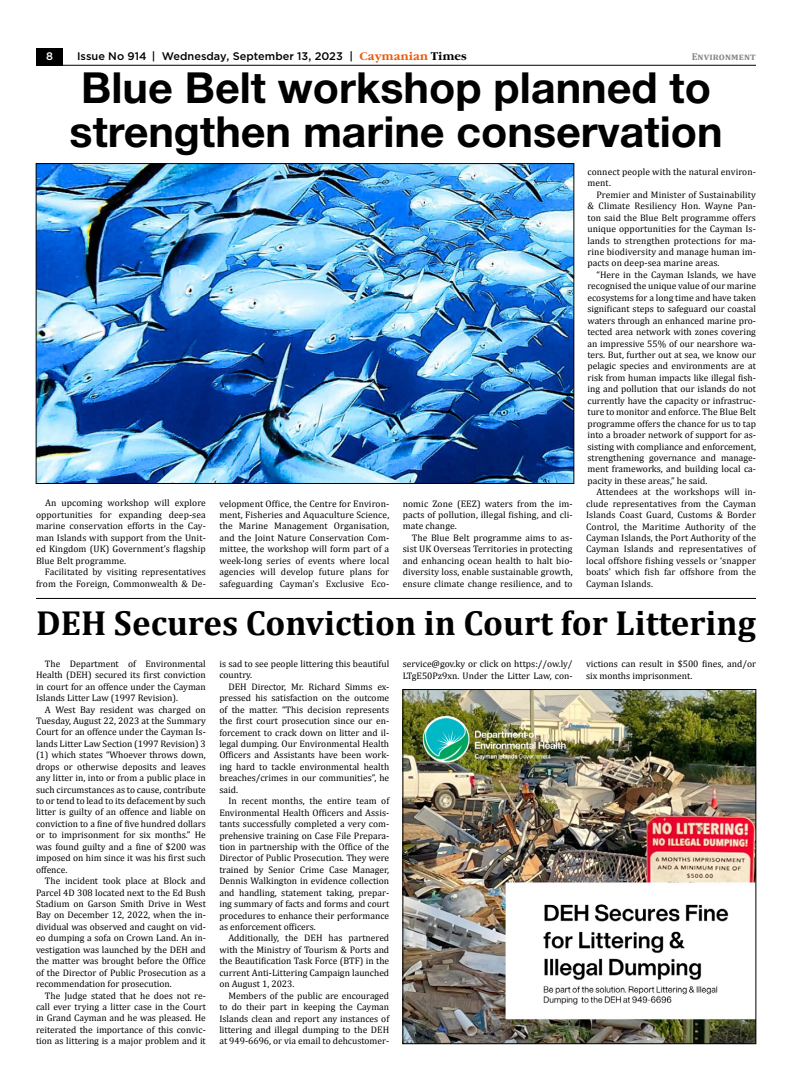
<style>
.page{position:relative;width:792px;height:1080px;background:#fff}
.page>*{position:absolute;margin:0;border:0;box-sizing:border-box;transform-origin:0 0}
.t1{font:700 43px/44px "Helvetica Neue Cyr";color:#000}
.t2{font:700 35px "Cambria";color:#000}
.t3{font:500 11px "Gotham";color:#000}
.t4{font:500 11px "Gotham";color:#fff}
.t5{font:700 10px "Cambria";letter-spacing:.01em;color:#878787}
.t6{font:9.5px/11.4px "Cambria";color:#000;text-align:justify}
.s1{font-family:"Garamond C";font-weight:700;color:#ea5b0b}
.s2{font-family:"Garamond C";font-weight:700}
</style>
<div class="page">
<hr style="left:36px;top:598px;width:720px;height:1px;background:#000">
<img style="left:38px;top:165px;width:534px;height:317px">
<img style="left:405px;top:691px;width:349px;height:351px">
<div style="left:403px;top:689px;width:353px;height:355px;border:1px solid #000"></div>
<div style="left:36px;top:48px;width:27px;height:18px;background:#000"></div>
<hr style="left:36px;top:65px;width:720px;height:1px;background:#000">
<p class="t4" style="left:46px;top:49px;width:8px">8</p>
<p class="t3" style="left:77px;top:49px;width:391px">Issue No 914 | Wednesday, September 13, 2023 | <span class="s1">Caymanian</span> <span class="s2">Times</span></p>
<p class="t5" style="left:692px;top:50px;width:66px">Environment</p>
<h1 class="t1" style="left:70px;top:66px;width:654px">Blue Belt workshop planned to strengthen marine conservation</h1>
<p class="t6" style="left:36px;top:497px;width:171px;text-indent:9px">An upcoming workshop will explore opportunities for expanding deep-sea marine conservation efforts in the Cay&shy;man Islands with support from the Unit&shy;ed Kingdom (UK) Government’s flagship Blue Belt programme.</p>
<p class="t6" style="left:36px;top:566px;width:171px;text-align:right">Facilitated by visiting representatives from the Foreign, Commonwealth &amp; De-</p>
<p class="t6" style="left:219px;top:498px;width:171px">velopment Office, the Centre for Environ&shy;ment, Fisheries and Aquaculture Science, the Marine Management Organisation, and the Joint Nature Conservation Com&shy;mittee, the workshop will form part of a week-long series of events where local agencies will develop future plans for safeguarding Cayman’s Exclusive Eco-</p>
<p class="t6" style="left:403px;top:498px;width:171px">nomic Zone (EEZ) waters from the im&shy;pacts of pollution, illegal fishing, and cli&shy;mate change.</p>
<p class="t6" style="left:403px;top:532px;width:171px;text-indent:9px">The Blue Belt programme aims to as&shy;sist UK Overseas Territories in protecting and enhancing ocean health to halt bio&shy;diversity loss, enable sustainable growth, ensure climate change resilience, and to</p>
<p class="t6" style="left:588px;top:166px;width:170px">connect people with the natural environ&shy;ment.</p>
<p class="t6" style="left:588px;top:189px;width:170px;text-indent:9px">Premier and Minister of Sustainability &amp; Climate Resiliency Hon. Wayne Pan&shy;ton said the Blue Belt programme offers unique opportunities for the Cayman Is&shy;lands to strengthen protections for ma&shy;rine biodiversity and manage human im&shy;pacts on deep-sea marine areas.</p>
<p class="t6" style="left:588px;top:269px;width:170px;text-indent:9px">“Here in the Cayman Islands, we have recognised the unique value of our marine ecosystems for a long time and have taken significant steps to safeguard our coastal waters through an enhanced marine pro&shy;tected area network with zones covering an impressive 55% of our nearshore wa&shy;ters. But, further out at sea, we know our pelagic species and environments are at risk from human impacts like illegal fish&shy;ing and pollution that our islands do not currently have the capacity or infrastruc&shy;ture to monitor and enforce. The Blue Belt programme offers the chance for us to tap into a broader network of support for as&shy;sisting with compliance and enforcement, strengthening governance and manage&shy;ment frameworks, and building local ca&shy;pacity in these areas,” he said.</p>
<p class="t6" style="left:586px;top:486px;width:171px;text-indent:10px">Attendees at the workshops will in&shy;clude representatives from the Cayman Islands Coast Guard, Customs &amp; Border Control, the Maritime Authority of the Cayman Islands, the Port Authority of the Cayman Islands and representatives of local offshore fishing vessels or ‘snapper boats’ which fish far offshore from the Cayman Islands.</p>
<h2 class="t2" style="left:36px;top:598px;width:721px">DEH Secures Conviction in Court for Littering</h2>
<p class="t6" style="left:36px;top:658px;width:171px;text-indent:9px">The Department of Environmental Health (DEH) secured its first conviction in court for an offence under the Cayman Islands Litter Law (1997 Revision).</p>
<p class="t6" style="left:36px;top:704px;width:171px;text-indent:9px">A West Bay resident was charged on Tuesday, August 22, 2023 at the Summary Court for an offence under the Cayman Is&shy;lands Litter Law Section (1997 Revision) 3 (1) which states “Whoever throws down, drops or otherwise deposits and leaves any litter in, into or from a public place in such circumstances as to cause, contribute to or tend to lead to its defacement by such litter is guilty of an offence and liable on conviction to a fine of five hundred dollars or to imprisonment for six months.” He was found guilty and a fine of $200 was imposed on him since it was his first such offence.</p>
<p class="t6" style="left:36px;top:875px;width:171px;text-indent:9px">The incident took place at Block and Parcel 4D 308 located next to the Ed Bush Stadium on Garson Smith Drive in West Bay on December 12, 2022, when the in&shy;dividual was observed and caught on vid&shy;eo dumping a sofa on Crown Land. An in&shy;vestigation was launched by the DEH and the matter was brought before the Office of the Director of Public Prosecution as a recommendation for prosecution.</p>
<p class="t6" style="left:36px;top:990px;width:171px;text-indent:9px">The Judge stated that he does not re&shy;call ever trying a litter case in the Court in Grand Cayman and he was pleased. He reiterated the importance of this convic&shy;tion as littering is a major problem and it</p>
<p class="t6" style="left:219px;top:658px;width:171px">is sad to see people littering this beautiful country.</p>
<p class="t6" style="left:219px;top:681px;width:171px;text-indent:9px">DEH Director, Mr. Richard Simms ex&shy;pressed his satisfaction on the outcome of the matter. “This decision represents the first court prosecution since our en&shy;forcement to crack down on litter and il&shy;legal dumping. Our Environmental Health Officers and Assistants have been work&shy;ing hard to tackle environmental health breaches/crimes in our communities”, he said.</p>
<p class="t6" style="left:219px;top:795px;width:171px;text-indent:9px">In recent months, the entire team of Environmental Health Officers and Assis&shy;tants successfully completed a very com&shy;prehensive training on Case File Prepara&shy;tion in partnership with the Office of the Director of Public Prosecution. They were trained by Senior Crime Case Manager, Dennis Walkington in evidence collection and handling, statement taking, prepar&shy;ing summary of facts and forms and court procedures to enhance their performance as enforcement officers.</p>
<p class="t6" style="left:219px;top:932px;width:171px;text-indent:9px">Additionally, the DEH has partnered with the Ministry of Tourism &amp; Ports and the Beautification Task Force (BTF) in the current Anti-Littering Campaign launched on August 1, 2023.</p>
<p class="t6" style="left:219px;top:990px;width:171px;text-indent:9px">Members of the public are encouraged to do their part in keeping the Cayman Islands clean and report any instances of littering and illegal dumping to the DEH at 949-6696, or via email to dehcustomer-</p>
<p class="t6" style="left:403px;top:658px;width:171px">service@gov.ky or click on https://ow.ly/<br>LTgE50Pz9xn. Under the Litter Law, con-</p>
<p class="t6" style="left:586px;top:658px;width:171px">victions can result in $500 fines, and/or six months imprisonment.</p>
</div>
